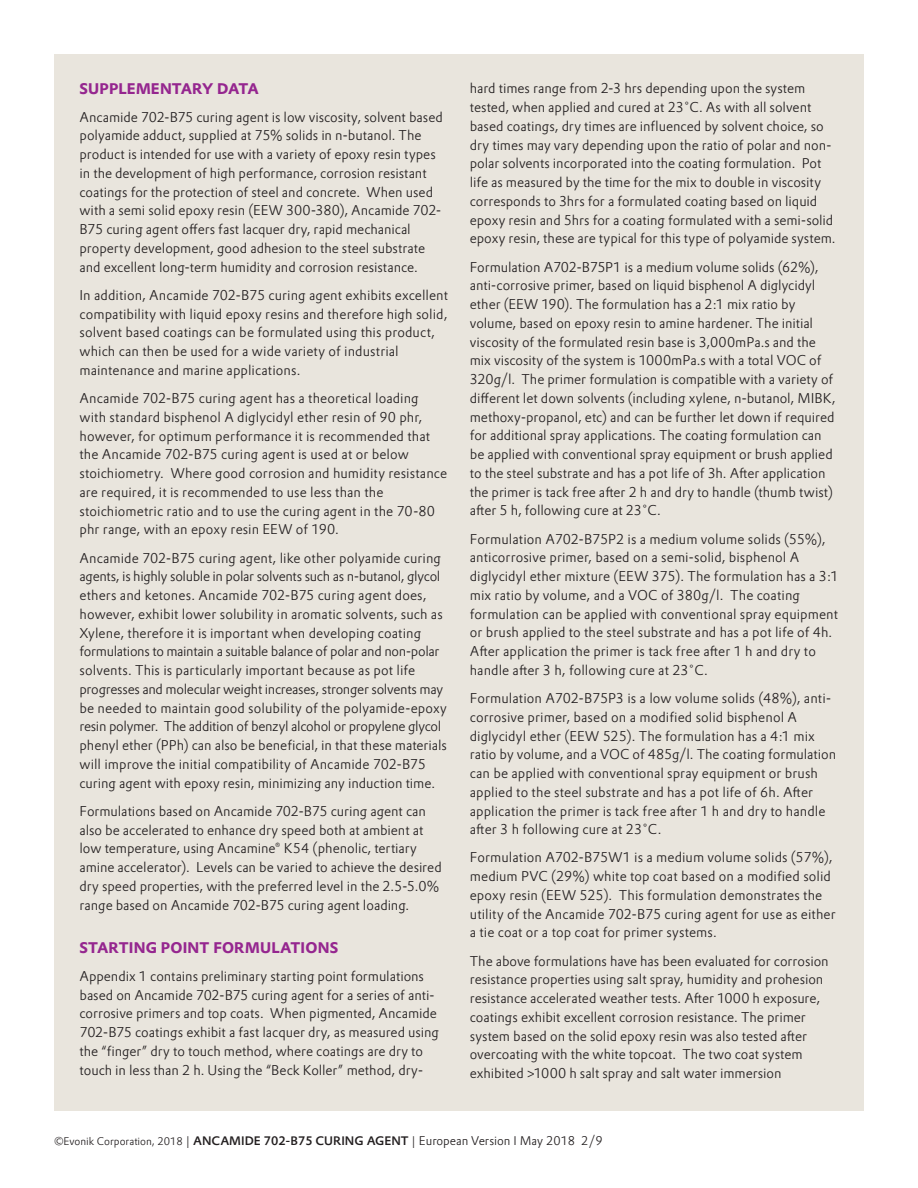
<style>
.page{position:relative;width:918px;height:1188px;background:#fff}
.page>*{position:absolute;margin:0;border:0;box-sizing:border-box;transform-origin:0 0}
.Text_Column_Prokyon{font:700 15px "Evonik Prokyon";letter-spacing:.01em;color:#95268f}
.Subhead_Prokyon_10{font:700 15px "Evonik Prokyon";letter-spacing:.005em;color:#95268f}
.Text_Column_Prokyon-2{font:300 13.5px/18.8px "Evonik Prokyon";color:#231f20}
.t1{font:300 12px "Evonik Prokyon";color:#231f20}
.s1{font-size:10.5px}
.s2{font-weight:500}
</style>
<div class="page">
<div style="left:54px;top:54px;width:810px;height:1056px;background:#e9e5dd"></div>
<p class="Subhead_Prokyon_10" style="left:80px;top:77px;width:181px">SUPPLEMENTARY DATA</p>
<p class="Text_Column_Prokyon-2" style="left:80px;top:107px;width:365px">Ancamide 702-B75 curing agent is low viscosity, solvent based polyamide adduct, supplied at 75% solids in n-butanol. The product is intended for use with a variety of epoxy resin types in the development of high performance, corrosion resistant coatings for the protection of steel and concrete. When used with a semi solid epoxy resin (EEW 300-380), Ancamide 702- B75 curing agent offers fast lacquer dry, rapid mechanical property development, good adhesion to the steel substrate and excellent long-term humidity and corrosion resistance.</p>
<p class="Text_Column_Prokyon-2" style="left:80px;top:285px;width:370px">In addition, Ancamide 702-B75 curing agent exhibits excellent compatibility with liquid epoxy resins and therefore high solid, solvent based coatings can be formulated using this product, which can then be used for a wide variety of industrial maintenance and marine applications.</p>
<p class="Text_Column_Prokyon-2" style="left:80px;top:388px;width:369px">Ancamide 702-B75 curing agent has a theoretical loading with standard bisphenol A diglycidyl ether resin of 90 phr, however, for optimum performance it is recommended that the Ancamide 702-B75 curing agent is used at or below stoichiometry. Where good corrosion and humidity resistance are required, it is recommended to use less than the stoichiometric ratio and to use the curing agent in the 70-80 phr range, with an epoxy resin EEW of 190.</p>
<p class="Text_Column_Prokyon-2" style="left:80px;top:548px;width:369px">Ancamide 702-B75 curing agent, like other polyamide curing agents, is highly soluble in polar solvents such as n-butanol, glycol ethers and ketones. Ancamide 702-B75 curing agent does, however, exhibit lower solubility in aromatic solvents, such as Xylene, therefore it is important when developing coating formulations to maintain a suitable balance of polar and non-polar solvents. This is particularly important because as pot life progresses and molecular weight increases, stronger solvents may be needed to maintain good solubility of the polyamide-epoxy resin polymer. The addition of benzyl alcohol or propylene glycol phenyl ether (PPh) can also be beneficial, in that these materials will improve the initial compatibility of Ancamide 702-B75 curing agent with epoxy resin, minimizing any induction time.</p>
<p class="Text_Column_Prokyon-2" style="left:80px;top:801px;width:364px">Formulations based on Ancamide 702-B75 curing agent can also be accelerated to enhance dry speed both at ambient at low temperature, using Ancamine® K54 (phenolic, tertiary amine accelerator). Levels can be varied to achieve the desired dry speed properties, with the preferred level in the 2.5-5.0% range based on Ancamide 702-B75 curing agent loading.</p>
<p class="Text_Column_Prokyon" style="left:80px;top:935px;width:260px">STARTING POINT FORMULATIONS</p>
<p class="Text_Column_Prokyon-2" style="left:80px;top:966px;width:361px">Appendix 1 contains preliminary starting point formulations based on Ancamide 702-B75 curing agent for a series of anti&shy;corrosive primers and top coats. When pigmented, Ancamide 702-B75 coatings exhibit a fast lacquer dry, as measured using the “finger” dry to touch method, where coatings are dry to touch in less than 2 h. Using the “Beck Koller” method, dry-</p>
<p class="Text_Column_Prokyon-2" style="left:470px;top:78px;width:367px">hard times range from 2-3 hrs depending upon the system tested, when applied and cured at 23˚C. As with all solvent based coatings, dry times are influenced by solvent choice, so dry times may vary depending upon the ratio of polar and non&shy;polar solvents incorporated into the coating formulation. Pot life as measured by the time for the mix to double in viscosity corresponds to 3hrs for a formulated coating based on liquid epoxy resin and 5hrs for a coating formulated with a semi-solid epoxy resin, these are typical for this type of polyamide system.</p>
<p class="Text_Column_Prokyon-2" style="left:470px;top:257px;width:367px">Formulation A702-B75P1 is a medium volume solids (62%), anti-corrosive primer, based on liquid bisphenol A diglycidyl ether (EEW 190). The formulation has a 2:1 mix ratio by volume, based on epoxy resin to amine hardener. The initial viscosity of the formulated resin base is 3,000mPa.s and the mix viscosity of the system is 1000mPa.s with a total VOC of 320g/l. The primer formulation is compatible with a variety of different let down solvents (including xylene, n-butanol, MIBK, methoxy-propanol, etc) and can be further let down if required for additional spray applications. The coating formulation can be applied with conventional spray equipment or brush applied to the steel substrate and has a pot life of 3h. After application the primer is tack free after 2 h and dry to handle (thumb twist) after 5 h, following cure at 23˚C.</p>
<p class="Text_Column_Prokyon-2" style="left:470px;top:529px;width:370px">Formulation A702-B75P2 is a medium volume solids (55%), anticorrosive primer, based on a semi-solid, bisphenol A diglycidyl ether mixture (EEW 375). The formulation has a 3:1 mix ratio by volume, and a VOC of 380g/l. The coating formulation can be applied with conventional spray equipment or brush applied to the steel substrate and has a pot life of 4h.<br>After application the primer is tack free after 1 h and dry to handle after 3 h, following cure at 23˚C.</p>
<p class="Text_Column_Prokyon-2" style="left:470px;top:688px;width:368px">Formulation A702-B75P3 is a low volume solids (48%), anti&shy;corrosive primer, based on a modified solid bisphenol A diglycidyl ether (EEW 525). The formulation has a 4:1 mix ratio by volume, and a VOC of 485g/l. The coating formulation can be applied with conventional spray equipment or brush applied to the steel substrate and has a pot life of 6h. After application the primer is tack free after 1 h and dry to handle after 3 h following cure at 23˚C.</p>
<p class="Text_Column_Prokyon-2" style="left:470px;top:847px;width:367px">Formulation A702-B75W1 is a medium volume solids (57%), medium PVC (29%) white top coat based on a modified solid epoxy resin (EEW 525). This formulation demonstrates the utility of the Ancamide 702-B75 curing agent for use as either a tie coat or a top coat for primer systems.</p>
<p class="Text_Column_Prokyon-2" style="left:470px;top:951px;width:360px">The above formulations have has been evaluated for corrosion resistance properties using salt spray, humidity and prohesion resistance accelerated weather tests. After 1000 h exposure, coatings exhibit excellent corrosion resistance. The primer system based on the solid epoxy resin was also tested after overcoating with the white topcoat. The two coat system exhibited &gt;1000 h salt spray and salt water immersion</p>
<p class="t1" style="left:54px;top:1132px;width:550px"><span class="s1">©Evonik Corporation, 2018</span> | <span class="s2">ANCAMIDE 702-B75 CURING AGENT</span> | European Version I May 2018 2/9</p>
</div>
